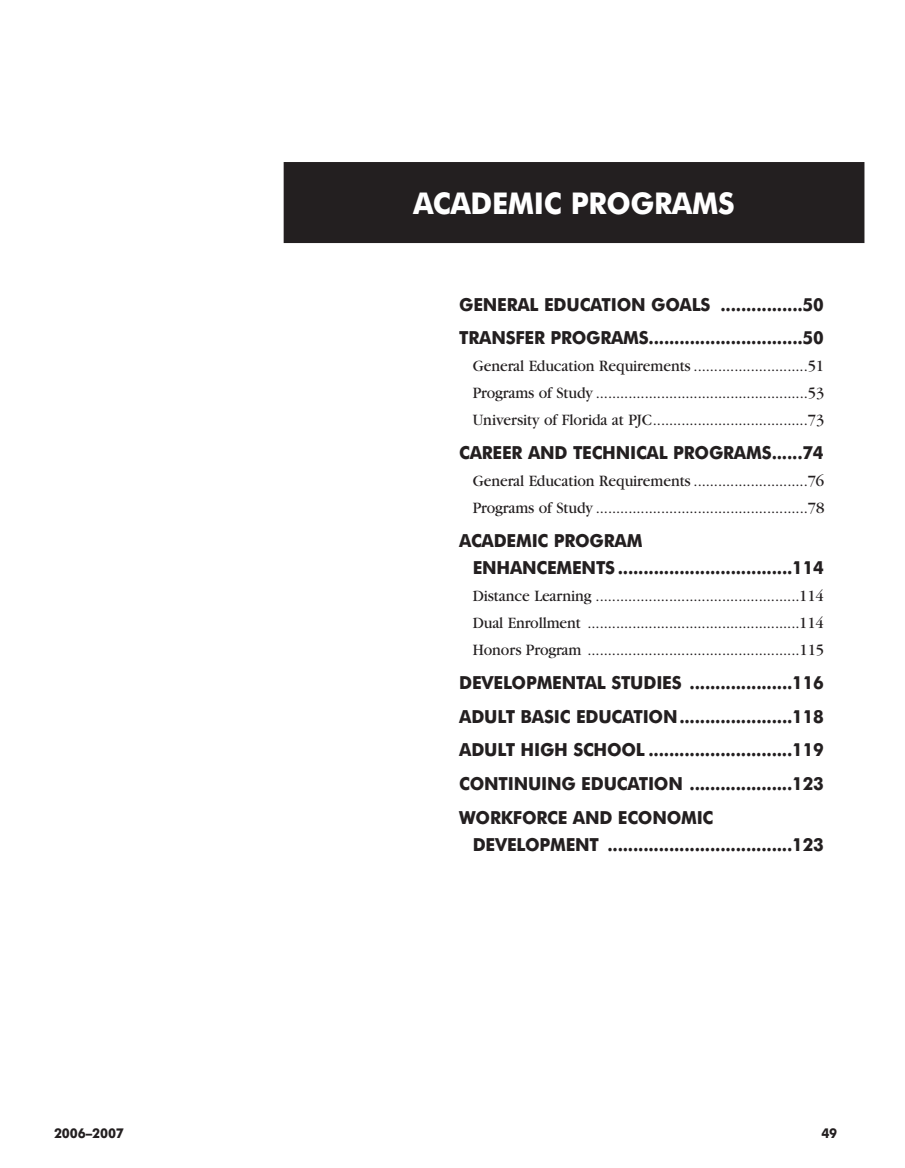
<style>
.page{position:relative;width:905px;height:1168px;background:#fff}
.page>*{position:absolute;margin:0;border:0;box-sizing:border-box;transform-origin:0 0}
.t1{font:700 30px "Futura BT";letter-spacing:-.015em;color:#fff;scale:.95 1}
.t2{font:700 18px/33.8px "Futura BT";letter-spacing:-.015em;color:#231f20;scale:.95 1}
.t3{font:16.5px/27px "Garamond";letter-spacing:-.005em;color:#231f20;text-align:justify;scale:.95 1}
.t4{font:700 13.5px "Futura BT";letter-spacing:-.005em;color:#231f20;scale:.95 1}
</style>
<div class="page">
<div style="left:285px;top:164px;width:577px;height:78px;background:#231f20"></div>
<div style="left:284px;top:162px;width:580px;height:81px;border:2px solid #231f20"></div>
<p class="t1" style="left:413px;top:191px;width:340px">ACADEMIC PROGRAMS</p>
<p class="t2" style="left:459px;top:289px;width:385px">GENERAL EDUCATION GOALS ................50<br>TRANSFER PROGRAMS..............................50</p>
<p class="t3" style="left:472px;top:354px;width:371px">General Education Requirements ............................51<br>Programs of Study ....................................................53<br>University of Florida at PJC......................................73</p>
<p class="t2" style="left:459px;top:437px;width:385px">CAREER AND TECHNICAL PROGRAMS......74</p>
<p class="t3" style="left:472px;top:469px;width:371px">General Education Requirements ............................76<br>Programs of Study ....................................................78</p>
<p class="t2" style="left:472px;top:529px;width:371px;line-height:27px;text-indent:-13px">ACADEMIC PROGRAM<br>ENHANCEMENTS ..................................114</p>
<p class="t3" style="left:472px;top:584px;width:371px">Distance Learning ..................................................114<br>Dual Enrollment ....................................................114<br>Honors Program ....................................................115</p>
<p class="t2" style="left:459px;top:667px;width:385px;text-align:justify">DEVELOPMENTAL STUDIES ....................116<br>ADULT BASIC EDUCATION......................118<br>ADULT HIGH SCHOOL ............................119<br>CONTINUING EDUCATION ....................123<br>WORKFORCE AND ECONOMIC</p>
<p class="t2" style="left:472px;top:829px;width:371px">DEVELOPMENT ....................................123</p>
<p class="t4" style="left:54px;top:1127px;width:75px">2006–2007</p>
<p class="t4" style="left:821px;top:1127px;width:18px">49</p>
</div>
